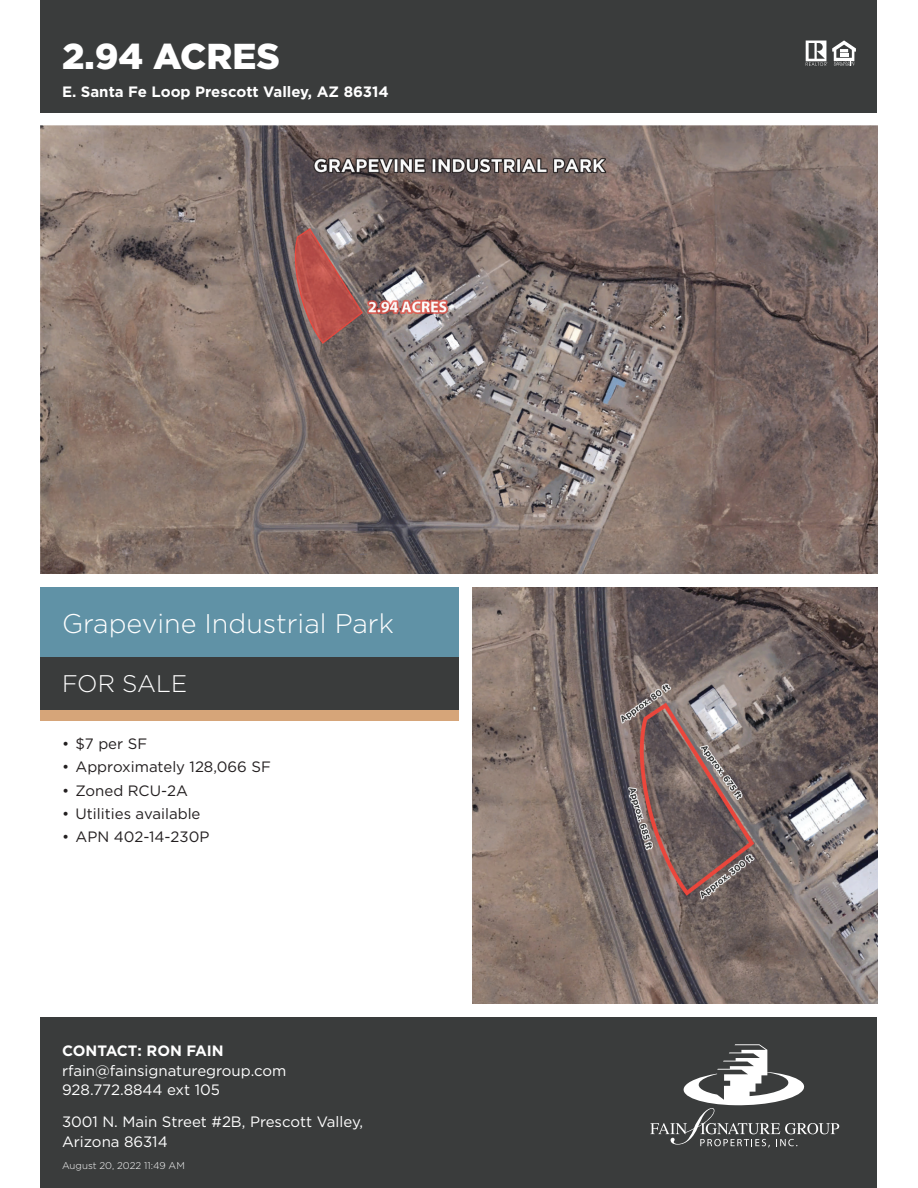
<style>
.page{position:relative;width:918px;height:1188px;background:#fff}
.page>*{position:absolute;margin:0;border:0;box-sizing:border-box;transform-origin:0 0}
.t1{font:900 36px "Gotham";color:#fff}
.t2{font:300 27px "Gotham";color:#fff}
.t3{font:300 24px "Gotham";color:#fff}
.t4{font:15px/19.5px "Gotham";color:#fff}
.t5{font:15px "Gotham";color:#231f20}
.t6{font:700 15px "Gotham";color:#fff}
.t7{font:300 9.75px "Gotham";color:#fff}
</style>
<div class="page">
<div style="left:40px;top:1017px;width:838px;height:171px;background:#3a3c3c"></div>
<div style="left:40px;top:0;width:838px;height:112px;background:#3a3c3c"></div>
<svg style="left:650px;top:1044px;width:189px;height:104px"></svg>
<div style="left:40px;top:587px;width:419px;height:70px;background:#6092a6"></div>
<div style="left:40px;top:710px;width:419px;height:10px;background:#d6a579"></div>
<div style="left:40px;top:657px;width:419px;height:53px;background:#3a3c3c"></div>
<svg style="left:806px;top:40px;width:50px;height:26px"></svg>
<img style="left:40px;top:126px;width:838px;height:448px">
<img style="left:472px;top:587px;width:406px;height:417px">
<h1 class="t1" style="left:62px;top:32px;width:220px">2.94 ACRES</h1>
<p class="t6" style="left:62px;top:82px;width:328px">E. Santa Fe Loop Prescott Valley, AZ 86314</p>
<h2 class="t2" style="left:62px;top:606px;width:333px">Grapevine Industrial Park</h2>
<h3 class="t3" style="left:62px;top:669px;width:127px">FOR SALE</h3>
<p class="t5" style="left:62px;top:734px;width:87px">• $7 per SF</p>
<p class="t5" style="left:62px;top:758px;width:210px">• Approximately 128,066 SF</p>
<p class="t5" style="left:62px;top:781px;width:128px">• Zoned RCU-2A</p>
<p class="t5" style="left:62px;top:804px;width:140px">• Utilities available</p>
<p class="t5" style="left:62px;top:827px;width:149px">• APN 402-14-230P</p>
<p class="t6" style="left:62px;top:1041px;width:163px">CONTACT: RON FAIN</p>
<p class="t4" style="left:62px;top:1060px;width:226px">rfain@fainsignaturegroup.com<br>928.772.8844 ext 105</p>
<p class="t4" style="left:62px;top:1112px;width:303px">3001 N. Main Street #2B, Prescott Valley,<br>Arizona 86314</p>
<p class="t7" style="left:62px;top:1159px;width:124px">August 20, 2022 11:49 AM</p>
</div>
